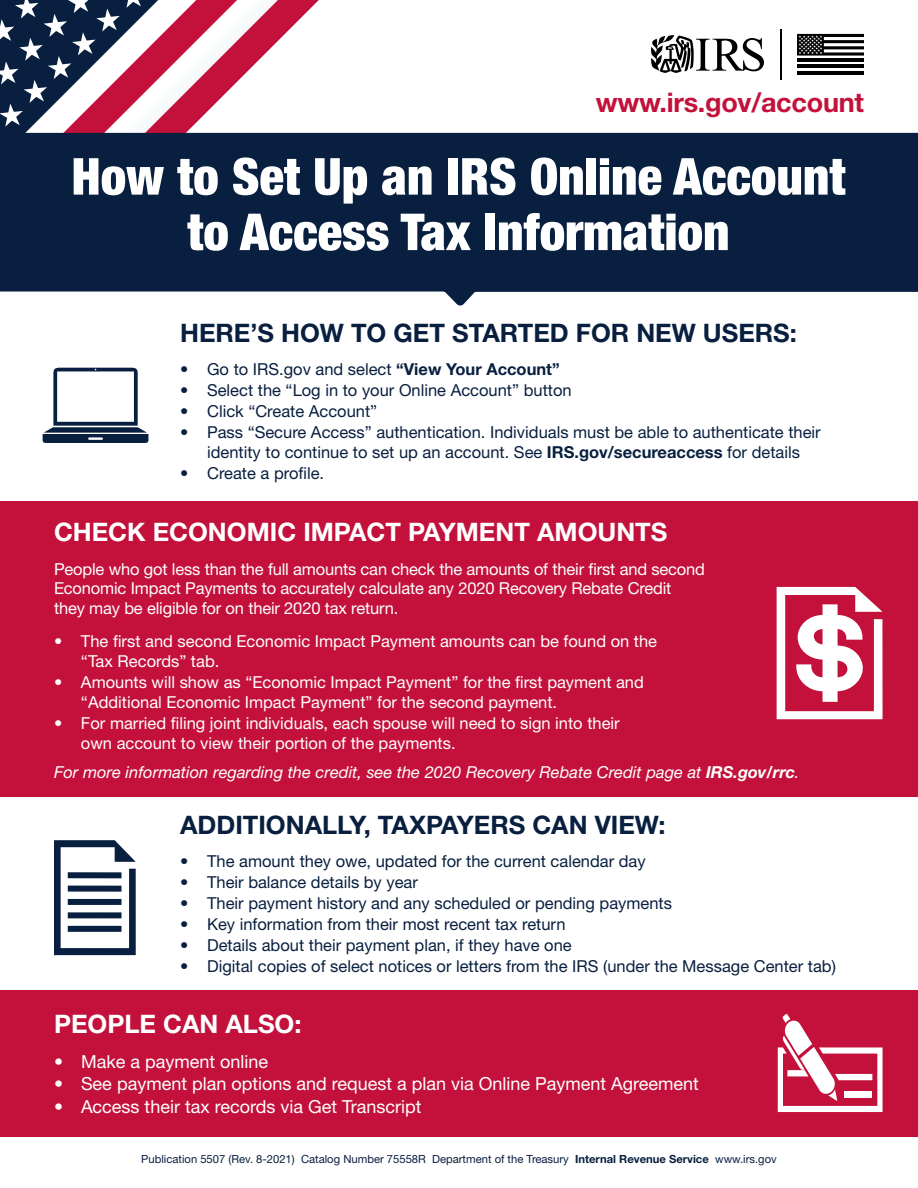
<style>
.page{position:relative;width:918px;height:1188px;background:#fff}
.page>*{position:absolute;margin:0;border:0;box-sizing:border-box;transform-origin:0 0}
.t1{font:900 condensed 51px/55.5px "Helvetica Neue";color:#fff;text-align:center}
.t2{font:700 27px "Helvetica Neue LT Std";letter-spacing:-.01em;color:#c3113c}
.t3{font:700 25.5px "Helvetica Neue LT Std";color:#081f3f}
.t4{font:700 25.5px "Helvetica Neue LT Std";color:#fff}
.t5{font:18px "Helvetica Neue LT Std";color:#fff}
.t6{font:16.5px/19.8px "Helvetica Neue LT Std";color:#081f3f;text-align:center}
.t7{font:16.5px/19.8px "Helvetica Neue LT Std";color:#fff}
.t8{font:italic 16.5px "Helvetica Neue LT Std";color:#fff}
.t9{font:11.25px "Helvetica Neue LT Std";color:#081f3f}
.s1{font-weight:700}
</style>
<div class="page">
<svg style="left:797px;top:34px;width:67px;height:22px"></svg>
<hr style="left:797px;top:59px;width:67px;height:3px;background:#000">
<hr style="left:797px;top:65px;width:67px;height:3px;background:#000">
<hr style="left:797px;top:71px;width:67px;height:3px;background:#000">
<svg style="left:651px;top:35px;width:113px;height:38px"></svg>
<hr style="left:780px;top:29px;width:1px;height:50px;background:#000">
<div style="left:0;top:990px;width:918px;height:147px;background:#c3113c"></div>
<svg style="left:778px;top:1014px;width:105px;height:98px"></svg>
<svg style="left:0;top:0;width:319px;height:133px"></svg>
<div style="left:0;top:133px;width:918px;height:145px;background:#081f3f"></div>
<svg style="left:0;top:278px;width:918px;height:28px"></svg>
<svg style="left:42px;top:368px;width:107px;height:75px"></svg>
<div style="left:0;top:501px;width:918px;height:296px;background:#c3113c"></div>
<svg style="left:777px;top:587px;width:106px;height:132px"></svg>
<svg style="left:54px;top:840px;width:82px;height:115px"></svg>
<h2 class="t2" style="left:596px;top:86px;width:270px">www.irs.gov/account</h2>
<h1 class="t1" style="left:71px;top:148px;width:776px">How to Set Up an IRS Online Account to Access Tax Information</h1>
<h2 class="t3" style="left:180px;top:317px;width:618px">HERE’S HOW TO GET STARTED FOR NEW USERS:</h2>
<p class="t6" style="left:180px;top:359px;width:381px">• Go to IRS.gov and select <span class="s1">“View Your Account”</span></p>
<p class="t6" style="left:180px;top:380px;width:393px">• Select the “Log in to your Online Account” button</p>
<p class="t6" style="left:180px;top:401px;width:199px">• Click “Create Account”</p>
<p class="t6" style="left:180px;top:422px;width:642px">• Pass “Secure Access” authentication. Individuals must be able to authenticate their identity to continue to set up an account. See <span class="s1">IRS.gov/secureaccess</span> for details</p>
<p class="t6" style="left:180px;top:463px;width:146px">• Create a profile.</p>
<h2 class="t4" style="left:54px;top:516px;width:615px">CHECK ECONOMIC IMPACT PAYMENT AMOUNTS</h2>
<p class="t7" style="left:54px;top:559px;width:653px">People who got less than the full amounts can check the amounts of their first and second<br>Economic Impact Payments to accurately calculate any 2020 Recovery Rebate Credit they may be eligible for on their 2020 tax return.</p>
<p class="t7" style="left:81px;top:631px;width:578px;text-indent:-27px">• The first and second Economic Impact Payment amounts can be found on the “Tax Records” tab.</p>
<p class="t7" style="left:81px;top:672px;width:564px;text-indent:-27px">• Amounts will show as “Economic Impact Payment” for the first payment and “Additional Economic Impact Payment” for the second payment.</p>
<p class="t7" style="left:81px;top:713px;width:540px;text-indent:-27px">• For married filing joint individuals, each spouse will need to sign into their own account to view their portion of the payments.</p>
<p class="t8" style="left:54px;top:763px;width:747px">For more information regarding the credit, see the 2020 Recovery Rebate Credit page at <span class="s1">IRS.gov/rrc</span>.</p>
<h2 class="t3" style="left:180px;top:809px;width:487px">ADDITIONALLY, TAXPAYERS CAN VIEW:</h2>
<p class="t6" style="left:180px;top:851px;width:467px">• The amount they owe, updated for the current calendar day</p>
<p class="t6" style="left:180px;top:872px;width:239px">• Their balance details by year</p>
<p class="t6" style="left:180px;top:893px;width:493px">• Their payment history and any scheduled or pending payments</p>
<p class="t6" style="left:180px;top:914px;width:387px">• Key information from their most recent tax return</p>
<p class="t6" style="left:180px;top:935px;width:393px">• Details about their payment plan, if they have one</p>
<p class="t6" style="left:180px;top:956px;width:657px">• Digital copies of select notices or letters from the IRS (under the Message Center tab)</p>
<h2 class="t4" style="left:54px;top:1008px;width:249px">PEOPLE CAN ALSO:</h2>
<p class="t5" style="left:54px;top:1051px;width:216px">• Make a payment online</p>
<p class="t5" style="left:54px;top:1073px;width:646px">• See payment plan options and request a plan via Online Payment Agreement</p>
<p class="t5" style="left:54px;top:1096px;width:369px">• Access their tax records via Get Transcript</p>
<p class="t9" style="left:141px;top:1152px;width:286px">Publication 5507 (Rev. 8-2021) Catalog Number 75558R</p>
<p class="t9" style="left:432px;top:1152px;width:346px">Department of the Treasury <span class="s1">Internal Revenue Service</span> www.irs.gov</p>
</div>
